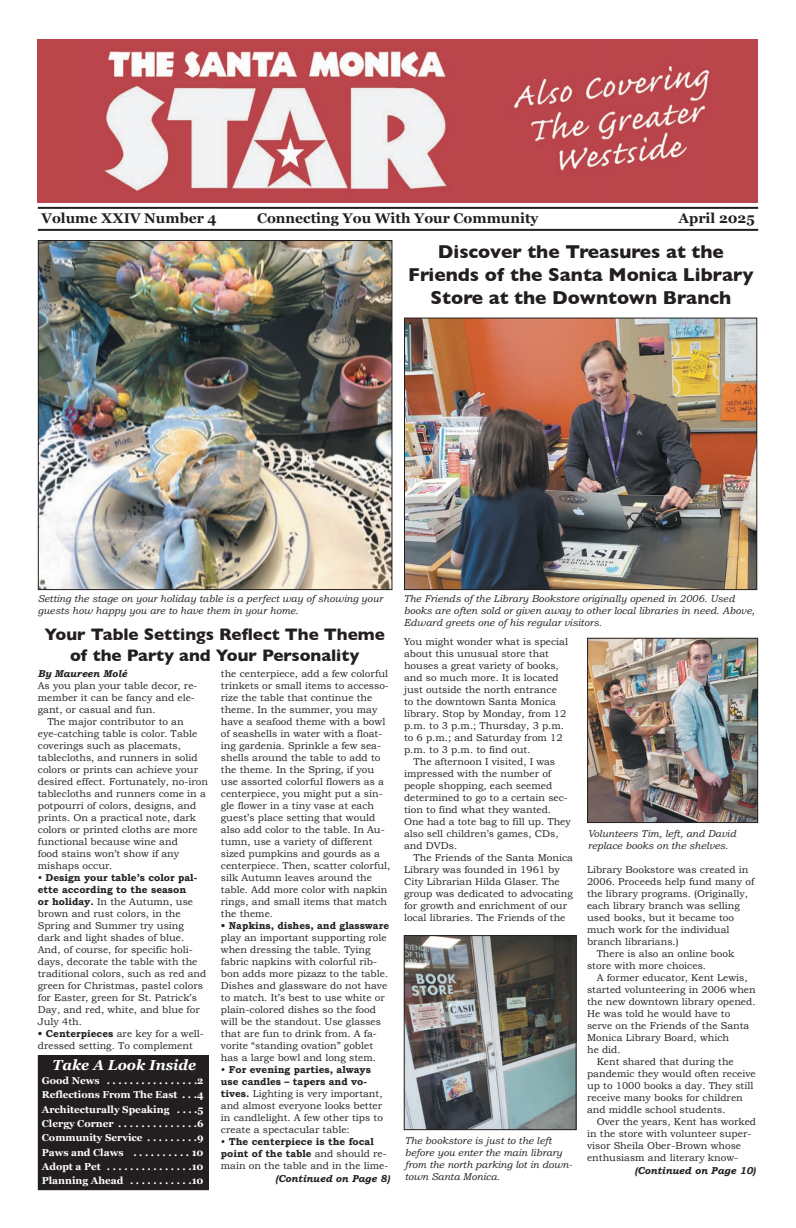
<style>
.page{position:relative;width:796px;height:1228px;background:#fff}
.page>*{position:absolute;margin:0;border:0;box-sizing:border-box;transform-origin:0 0}
.t1{font:700 19px/22.8px "Gill Sans";color:#231f20;text-align:center}
.t2{font:700 17px/20.4px "Gill Sans";color:#231f20;text-align:center}
.t3{font:italic 700 14.5px "Georgia";color:#fff}
.t4{font:700 14px "Georgia";color:#231f20}
.t5{font:10px/12px "Bookman Old Style";color:#231f20}
.t6{font:italic 10px/12px "Bookman Old Style";color:#231f20}
.t7{font:700 10px/14.3px "Georgia";color:#fff;text-align:justify}
.t8{font:italic 700 10px "Bookman Old Style";color:#231f20}
.t9{font:700 10px "Bookman Old Style";color:#231f20}
.s1{font-weight:700}
</style>
<div class="page">
<img style="left:38px;top:39px;width:719px;height:163px">
<hr style="left:38px;top:207px;width:720px;height:2px;background:#231f20">
<hr style="left:38px;top:229px;width:720px;height:2px;background:#231f20">
<img style="left:406px;top:319px;width:349px;height:269px">
<div style="left:404px;top:317px;width:353px;height:273px;border:1px solid #231f20"></div>
<div style="left:38px;top:1055px;width:170px;height:134px;background:#231f20"></div>
<div style="left:38px;top:1055px;width:171px;height:135px;border:1px solid #231f20"></div>
<img style="left:40px;top:242px;width:350px;height:346px">
<div style="left:38px;top:240px;width:354px;height:350px;border:1px solid #231f20"></div>
<img style="left:406px;top:937px;width:168px;height:191px">
<div style="left:404px;top:935px;width:172px;height:195px;border:1px solid #231f20"></div>
<img style="left:589px;top:640px;width:167px;height:181px">
<div style="left:587px;top:638px;width:171px;height:185px;border:1px solid #231f20"></div>
<h3 class="t4" style="left:41px;top:208px;width:177px">Volume XXIV Number 4</h3>
<h3 class="t4" style="left:257px;top:208px;width:283px">Connecting You With Your Community</h3>
<h3 class="t4" style="left:678px;top:208px;width:78px">April 2025</h3>
<h1 class="t1" style="left:408px;top:240px;width:347px">Discover the Treasures at the<br>Friends of the Santa Monica Library<br>Store at the Downtown Branch</h1>
<p class="t6" style="left:404px;top:593px;width:352px">The Friends of the Library Bookstore originally opened in 2006. Used books are often sold or given away to other local libraries in need. Above,<br>Edward greets one of his regular visitors.</p>
<p class="t6" style="left:38px;top:593px;width:346px">Setting the stage on your holiday table is a perfect way of showing your guests how happy you are to have them in your home.</p>
<h2 class="t2" style="left:44px;top:624px;width:342px">Your Table Settings Reflect The Theme of the Party and Your Personality</h2>
<p class="t5" style="left:404px;top:635px;width:166px">You might wonder what is special about this unusual store that houses a great variety of books, and so much more. It is located just outside the north entrance to the downtown Santa Monica library. Stop by Monday, from 12 p.m. to 3 p.m.; Thursday, 3 p.m. to 6 p.m.; and Saturday from 12 p.m. to 3 p.m. to find out.</p>
<p class="t5" style="left:404px;top:755px;width:168px;text-indent:10px">The afternoon I visited, I was impressed with the number of people shopping, each seemed determined to go to a certain sec&shy;tion to find what they wanted.<br>One had a tote bag to fill up. They also sell children’s games, CDs, and DVDs.</p>
<p class="t5" style="left:404px;top:851px;width:171px;text-indent:10px">The Friends of the Santa Monica<br>Library was founded in 1961 by<br>City Librarian Hilda Glaser. The group was dedicated to advocating for growth and enrichment of our local libraries. The Friends of the</p>
<p class="t8" style="left:38px;top:668px;width:91px">By Maureen Molé</p>
<p class="t5" style="left:38px;top:680px;width:161px">As you plan your table decor, re&shy;member it can be fancy and ele&shy;gant, or casual and fun.</p>
<p class="t5" style="left:38px;top:716px;width:172px;text-indent:10px">The major contributor to an eye-catching table is color. Table coverings such as placemats, tablecloths, and runners in solid colors or prints can achieve your desired effect. Fortunately, no-iron tablecloths and runners come in a potpourri of colors, designs, and prints. On a practical note, dark colors or printed cloths are more functional because wine and<br>food stains won’t show if any mishaps occur.</p>
<p class="t5" style="left:38px;top:872px;width:170px">• <span class="s1">Design your table’s color pal&shy;ette according to the season<br>or holiday.</span> In the Autumn, use brown and rust colors, in the<br>Spring and Summer try using dark and light shades of blue.<br>And, of course, for specific holi&shy;days, decorate the table with the traditional colors, such as red and green for Christmas, pastel colors for Easter, green for St. Patrick’s<br>Day, and red, white, and blue for<br>July 4th.</p>
<p class="t5" style="left:38px;top:1028px;width:168px"><span class="s1">• Centerpieces</span> are key for a well&shy;dressed setting. To complement</p>
<p class="t5" style="left:221px;top:668px;width:171px">the centerpiece, add a few colorful trinkets or small items to accesso&shy;rize the table that continue the theme. In the summer, you may have a seafood theme with a bowl of seashells in water with a float&shy;ing gardenia. Sprinkle a few sea&shy;shells around the table to add to the theme. In the Spring, if you use assorted colorful flowers as a centerpiece, you might put a sin&shy;gle flower in a tiny vase at each guest’s place setting that would also add color to the table. In Au&shy;tumn, use a variety of different sized pumpkins and gourds as a centerpiece. Then, scatter colorful, silk Autumn leaves around the table. Add more color with napkin rings, and small items that match the theme.</p>
<p class="t9" style="left:221px;top:920px;width:170px">• Napkins, dishes, and glassware</p>
<p class="t5" style="left:221px;top:932px;width:169px">play an important supporting role when dressing the table. Tying fabric napkins with colorful rib&shy;bon adds more pizazz to the table.<br>Dishes and glassware do not have to match. It’s best to use white or plain-colored dishes so the food will be the standout. Use glasses that are fun to drink from. A fa&shy;vorite “standing ovation” goblet has a large bowl and long stem.</p>
<p class="t5" style="left:221px;top:1064px;width:163px">• <span class="s1">For evening parties, always use candles – tapers and vo&shy;tives.</span> Lighting is very important, and almost everyone looks better in candlelight. A few other tips to create a spectacular table:</p>
<p class="t5" style="left:221px;top:1136px;width:169px">• <span class="s1">The centerpiece is the focal point of the table</span> and should re&shy;main on the table and in the lime-</p>
<p class="t6" style="left:404px;top:1135px;width:169px">The bookstore is just to the left before you enter the main library from the north parking lot in down&shy;town Santa Monica.</p>
<p class="t6" style="left:587px;top:828px;width:150px">Volunteers Tim, left, and David replace books on the shelves.</p>
<p class="t5" style="left:587px;top:863px;width:163px">Library Bookstore was created in</p>
<p class="t5" style="left:587px;top:875px;width:169px">2006. Proceeds help fund many of</p>
<p class="t5" style="left:587px;top:887px;width:162px">the library programs. (Originally,</p>
<p class="t5" style="left:587px;top:899px;width:154px">each library branch was selling</p>
<p class="t5" style="left:587px;top:911px;width:148px">used books, but it became too</p>
<p class="t5" style="left:587px;top:923px;width:144px">much work for the individual</p>
<p class="t5" style="left:587px;top:935px;width:93px">branch librarians.)</p>
<p class="t5" style="left:596px;top:947px;width:139px">There is also an online book</p>
<p class="t5" style="left:587px;top:959px;width:120px">store with more choices.</p>
<p class="t5" style="left:596px;top:971px;width:152px">A former educator, Kent Lewis,</p>
<p class="t5" style="left:587px;top:983px;width:170px">started volunteering in 2006 when</p>
<p class="t5" style="left:587px;top:995px;width:170px">the new downtown library opened.</p>
<p class="t5" style="left:587px;top:1007px;width:145px">He was told he would have to</p>
<p class="t5" style="left:587px;top:1019px;width:164px">serve on the Friends of the Santa</p>
<p class="t5" style="left:587px;top:1031px;width:144px">Monica Library Board, which</p>
<p class="t5" style="left:587px;top:1043px;width:35px">he did.</p>
<p class="t5" style="left:596px;top:1055px;width:139px">Kent shared that during the</p>
<p class="t5" style="left:587px;top:1067px;width:170px">pandemic they would often receive</p>
<p class="t5" style="left:587px;top:1079px;width:168px">up to 1000 books a day. They still</p>
<p class="t5" style="left:587px;top:1091px;width:157px">receive many books for children</p>
<p class="t5" style="left:587px;top:1103px;width:140px">and middle school students.</p>
<p class="t5" style="left:596px;top:1115px;width:161px">Over the years, Kent has worked</p>
<p class="t5" style="left:587px;top:1127px;width:166px">in the store with volunteer super-</p>
<p class="t5" style="left:587px;top:1139px;width:155px">visor Sheila Ober-Brown whose</p>
<p class="t5" style="left:587px;top:1151px;width:152px">enthusiasm and literary know-</p>
<h3 class="t3" style="left:52px;top:1054px;width:145px">Take A Look Inside</h3>
<p class="t7" style="left:42px;top:1073px;width:163px">Good News . . . . . . . . . . . . . . . .2<br>Reflections From The East . . .4<br>Architecturally Speaking . . . .5<br>Clergy Corner . . . . . . . . . . . . . .6<br>Community Service . . . . . . . . .9<br>Paws and Claws . . . . . . . . . . 10<br>Adopt a Pet . . . . . . . . . . . . . . .10<br>Planning Ahead . . . . . . . . . . .10</p>
<p class="t8" style="left:634px;top:1164px;width:122px">(Continued on Page 10)</p>
<p class="t8" style="left:275px;top:1172px;width:116px">(Continued on Page 8)</p>
</div>
